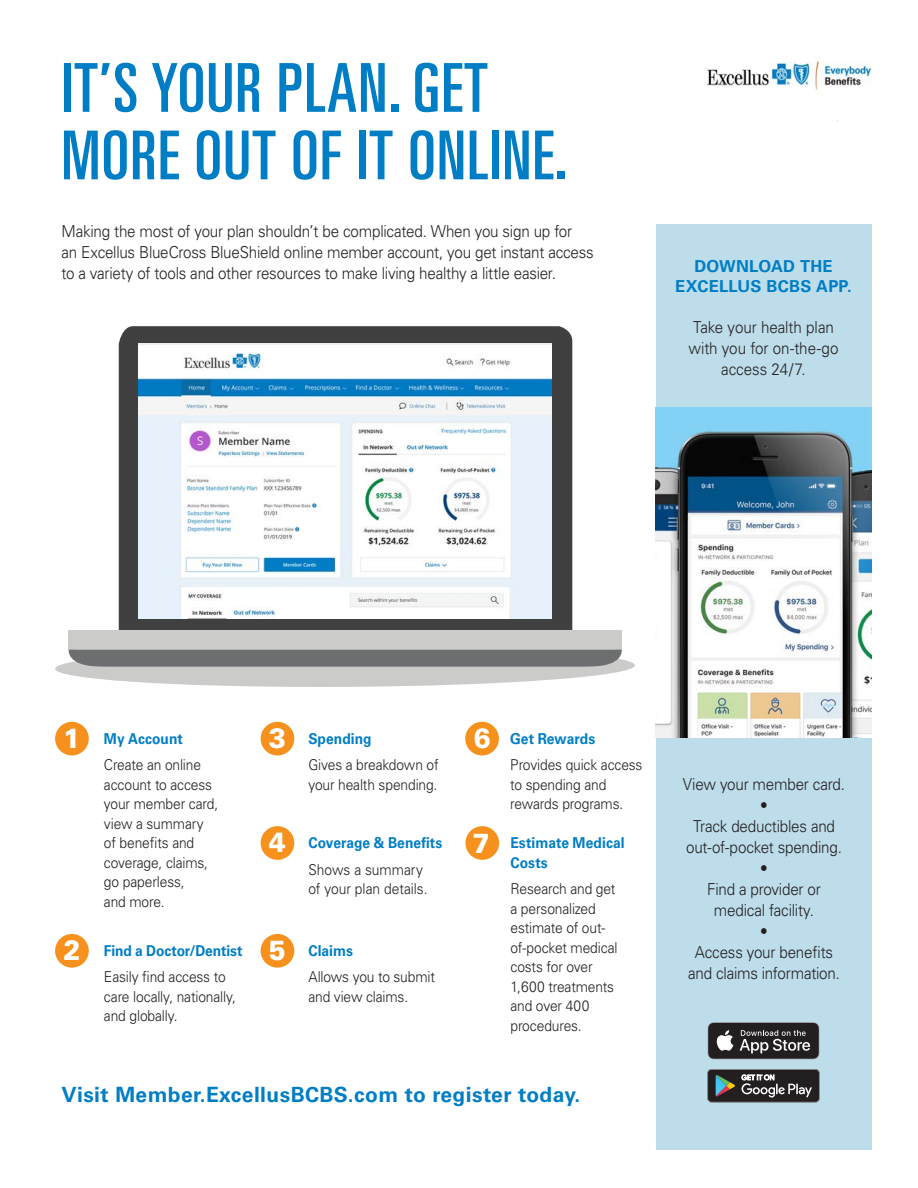
<style>
.page{position:relative;width:918px;height:1188px;background:#fff}
.page>*{position:absolute;margin:0;border:0;box-sizing:border-box;transform-origin:0 0}
.t1{font:ultra-condensed 67.5px/67.5px "Univers LT Std";letter-spacing:.02em;color:#007ec5}
.t2{font:900 27.75px "Univers LT Std";color:#fff;scale:.92 1}
.t3{font:700 21px "Univers LT Std";letter-spacing:.02em;color:#007ec5}
.t4{font:300 16.5px/21px "Univers LT Std";letter-spacing:-.015em;color:#231f20;text-align:center;scale:.92 1}
.t5{font:700 16.5px/19.5px "Univers LT Std";letter-spacing:.015em;color:#007ec5;text-align:center}
.t6{font:300 15px/19.5px "Univers LT Std";letter-spacing:-.01em;color:#231f20;scale:.92 1}
.t7{font:700 15px/26.2px "Univers LT Std";color:#007ec5;scale:.92 1}
.s1{font-weight:700;color:#007ec5}
.s2{font-weight:300;color:#231f20}
</style>
<div class="page">
<div style="left:656px;top:225px;width:216px;height:925px;background:#bdddea"></div>
<div style="left:119px;top:326px;width:453px;height:304px;background:#404041"></div>
<img style="left:139px;top:344px;width:413px;height:274px">
<div style="left:69px;top:630px;width:553px;height:20px;background:#cbcbca"></div>
<svg style="left:55px;top:647px;width:580px;height:40px"></svg>
<img style="left:656px;top:407px;width:216px;height:331px">
<svg style="left:707px;top:1022px;width:113px;height:38px;background:#4f4d4e"></svg>
<svg style="left:707px;top:1069px;width:113px;height:33px;background:#474646"></svg>
<div style="left:261px;top:722px;width:33px;height:34px;background:#f6911e;border-radius:50%"></div>
<div style="left:261px;top:826px;width:33px;height:34px;background:#f6911e;border-radius:50%"></div>
<div style="left:261px;top:934px;width:33px;height:34px;background:#f6911e;border-radius:50%"></div>
<div style="left:55px;top:722px;width:34px;height:34px;background:#f6911e;border-radius:50%"></div>
<div style="left:465px;top:722px;width:34px;height:34px;background:#f6911e;border-radius:50%"></div>
<div style="left:55px;top:934px;width:34px;height:34px;background:#f6911e;border-radius:50%"></div>
<div style="left:465px;top:826px;width:34px;height:34px;background:#f6911e;border-radius:50%"></div>
<img style="left:707px;top:61px;width:165px;height:31px">
<p class="t1" style="left:62px;top:54px;width:508px">IT’S YOUR PLAN. GET<br>MORE OUT OF IT ONLINE.</p>
<p class="t4" style="left:62px;top:221px;width:580px;text-align:left">Making the most of your plan shouldn’t be complicated. When you sign up for<br>an Excellus BlueCross BlueShield online member account, you get instant access to a variety of tools and other resources to make living healthy a little easier.</p>
<p class="t5" style="left:675px;top:256px;width:178px">DOWNLOAD THE<br>EXCELLUS BCBS APP.</p>
<p class="t4" style="left:688px;top:316px;width:165px">Take your health plan with you for on-the-go access 24/7.</p>
<p class="t2" style="left:269px;top:720px;width:20px">3</p>
<p class="t2" style="left:474px;top:720px;width:20px">6</p>
<p class="t2" style="left:64px;top:720px;width:20px">1</p>
<p class="t6" style="left:510px;top:726px;width:145px;line-height:26.2px"><span class="s1">Get Rewards<br></span>Provides quick access</p>
<p class="t6" style="left:510px;top:775px;width:124px">to spending and rewards programs.</p>
<p class="t6" style="left:308px;top:726px;width:143px;line-height:26.2px"><span class="s1">Spending<br></span>Gives a breakdown of</p>
<p class="t6" style="left:308px;top:775px;width:142px">your health spending.</p>
<p class="t6" style="left:104px;top:726px;width:107px;line-height:26.2px"><span class="s1">My Account<br></span>Create an online</p>
<p class="t6" style="left:104px;top:775px;width:126px">account to access your member card, view a summary of benefits and coverage, claims, go paperless,<br>and more.</p>
<p class="t2" style="left:269px;top:825px;width:20px">4</p>
<p class="t2" style="left:473px;top:825px;width:20px">7</p>
<p class="t7" style="left:308px;top:830px;width:147px">Coverage &amp; Benefits<br><span class="s2">Shows a summary</span></p>
<p class="t6" style="left:308px;top:879px;width:131px">of your plan details.</p>
<p class="t7" style="left:510px;top:833px;width:126px;line-height:19.5px">Estimate Medical<br>Costs</p>
<p class="t6" style="left:510px;top:879px;width:118px">Research and get a personalized estimate of out&shy;of-pocket medical costs for over<br>1,600 treatments and over 400 procedures.</p>
<p class="t2" style="left:63px;top:933px;width:20px">2</p>
<p class="t2" style="left:269px;top:933px;width:20px">5</p>
<p class="t6" style="left:308px;top:938px;width:139px;line-height:26.2px"><span class="s1">Claims<br></span>Allows you to submit</p>
<p class="t6" style="left:308px;top:987px;width:110px">and view claims.</p>
<p class="t7" style="left:104px;top:938px;width:152px">Find a Doctor/Dentist<br><span class="s2">Easily find access to</span></p>
<p class="t6" style="left:104px;top:987px;width:145px">care locally, nationally, and globally.</p>
<p class="t3" style="left:62px;top:1083px;width:520px">Visit Member.ExcellusBCBS.com to register today.</p>
<p class="t4" style="left:683px;top:774px;width:178px">View your member card. •<br>Track deductibles and out-of-pocket spending. •<br>Find a provider or medical facility.<br>•<br>Access your benefits and claims information.</p>
</div>
